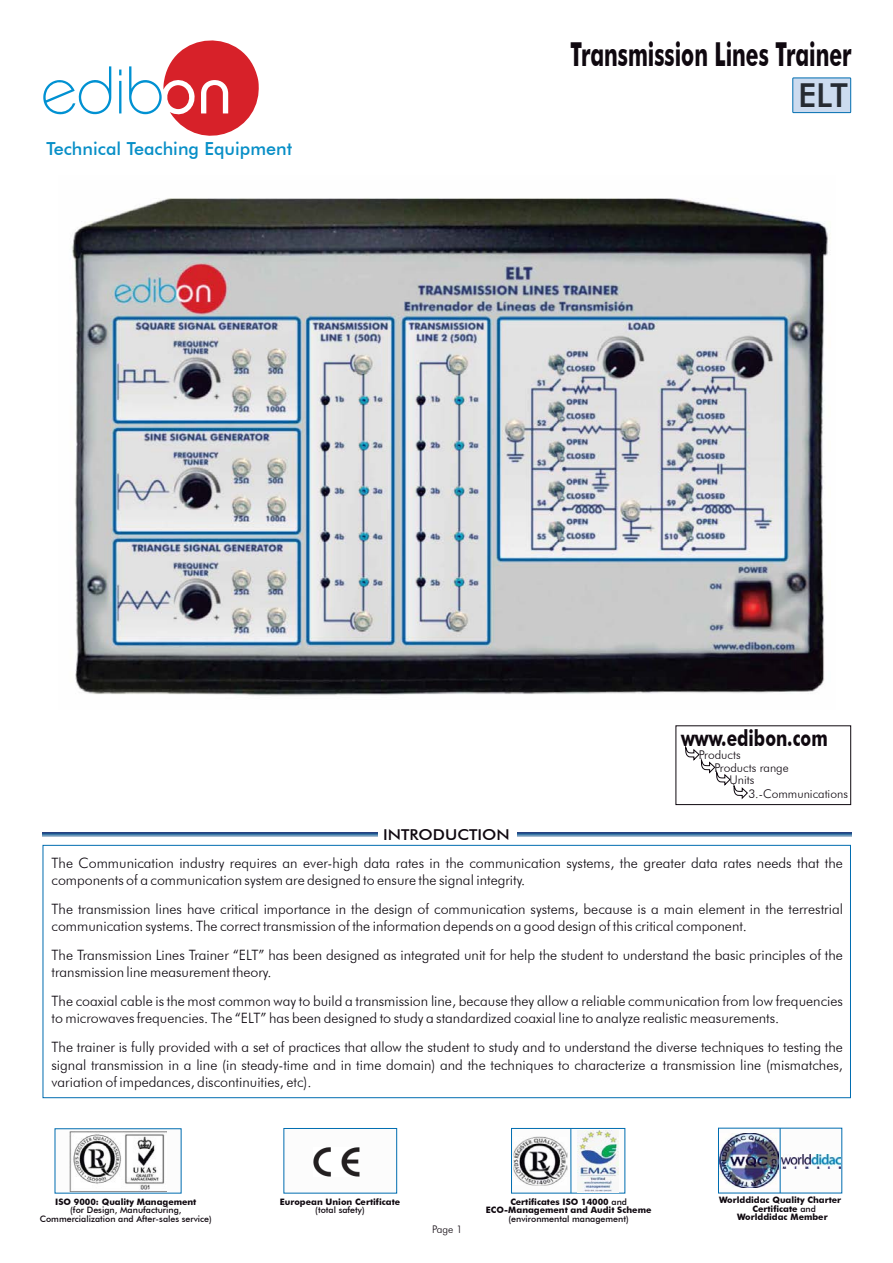
<style>
.page{position:relative;width:893px;height:1263px;background:#fff}
.page>*{position:absolute;margin:0;border:0;box-sizing:border-box;transform-origin:0 0}
.t1{font:700 33px "Futura BT";color:#0f080f;scale:.63 1}
.t2{font:500 33px "Futura BT";color:#262b32}
.t3{font:700 22.5px "Futura BT";color:#0f080f;scale:.77 1}
.t4{font:500 18px "Futura BT";color:#088fc7}
.t5{font:500 15px "Futura BT";color:#0f080f;scale:1.1 1}
.t6{font:300 14.25px/17.1px "Futura BT";color:#0d080f}
.t7{font:300 12px "Futura BT";color:#0f080f}
.t8{font:300 10.5px "Futura BT";color:#0f080f}
.t9{font:700 8.85px/8.6px "Futura BT";color:#0f080f;text-align:center}
.t10{font:500 8.85px/8.6px "Futura BT";color:#0f080f;text-align:center}
.s1{font-weight:500}
</style>
<div class="page">
<div style="left:793px;top:78px;width:58px;height:35px;background:#ccdbef"></div>
<div style="left:792px;top:78px;width:59px;height:35px;border:1px solid #006db0"></div>
<svg style="left:43px;top:66px;width:68px;height:49px"></svg>
<svg style="left:119px;top:70px;width:2px;height:43px"></svg>
<svg style="left:129px;top:40px;width:130px;height:96px"></svg>
<img style="left:69px;top:1131px;width:97px;height:61px">
<div style="left:283px;top:1128px;width:114px;height:66px;border:1px solid #006db0"></div>
<img style="left:313px;top:1147px;width:47px;height:30px">
<div style="left:511px;top:1128px;width:114px;height:66px;border:1px solid #006db0"></div>
<img style="left:513px;top:1136px;width:54px;height:50px">
<hr style="left:570px;top:1129px;width:1px;height:64px;background:#006db0">
<img style="left:578px;top:1130px;width:41px;height:62px">
<div style="left:675px;top:725px;width:176px;height:80px;border:1px solid #0f080f"></div>
<svg style="left:685px;top:745px;width:63px;height:54px"></svg>
<div style="left:43px;top:845px;width:808px;height:253px;border:1px solid #006db0"></div>
<svg style="left:43px;top:833px;width:335px;height:4px"></svg>
<svg style="left:517px;top:833px;width:334px;height:4px"></svg>
<img style="left:720px;top:1133px;width:59px;height:55px">
<hr style="left:780px;top:1128px;width:1px;height:65px;background:#006db0">
<img style="left:782px;top:1154px;width:58px;height:15px">
<img style="left:71px;top:198px;width:757px;height:498px">
<h1 class="t1" style="left:570px;top:35px;width:448px">Transmission Lines Trainer</h1>
<p class="t4" style="left:46px;top:137px;width:247px">Technical Teaching Equipment</p>
<h1 class="t2" style="left:798px;top:75px;width:51px">ELT</h1>
<h2 class="t3" style="left:681px;top:724px;width:192px">www.edibon.com</h2>
<p class="t7" style="left:699px;top:748px;width:43px">Products</p>
<p class="t7" style="left:714px;top:760px;width:76px">Products range</p>
<p class="t7" style="left:729px;top:773px;width:26px">Units</p>
<p class="t7" style="left:748px;top:786px;width:101px">3.-Communications</p>
<p class="t5" style="left:383px;top:825px;width:117px">INTRODUCTION</p>
<p class="t6" style="left:52px;top:854px;width:793px">The Communication industry requires an ever-high data rates in the communication systems, the greater data rates needs that the components of a communication system are designed to ensure the signal integrity.</p>
<p class="t6" style="left:52px;top:900px;width:793px">The transmission lines have critical importance in the design of communication systems, because is a main element in the terrestrial communication systems. The correct transmission of the information depends on a good design of this critical component.</p>
<p class="t6" style="left:52px;top:946px;width:793px">The Transmission Lines Trainer “ELT” has been designed as integrated unit for help the student to understand the basic principles of the transmission line measurement theory.</p>
<p class="t6" style="left:52px;top:993px;width:793px">The coaxial cable is the most common way to build a transmission line, because they allow a reliable communication from low frequencies to microwaves frequencies. The “ELT” has been designed to study a standardized coaxial line to analyze realistic measurements.</p>
<p class="t6" style="left:51px;top:1039px;width:793px;text-align:justify">The trainer is fully provided with a set of practices that allow the student to study and to understand the diverse techniques to testing the signal transmission in a line (in steady-time and in time domain) and the techniques to characterize a transmission line (mismatches, variation of impedances, discontinuities, etc).</p>
<p class="t9" style="left:280px;top:1197px;width:122px">European Union Certificate</p>
<p class="t10" style="left:315px;top:1206px;width:51px">(total safety)</p>
<p class="t9" style="left:55px;top:1197px;width:143px">ISO 9000: Quality Management</p>
<p class="t10" style="left:40px;top:1206px;width:174px">(for Design, Manufacturing,<br>Commercialization and After-sales service)</p>
<p class="t9" style="left:486px;top:1197px;width:167px">Certificates ISO 14000 <span class="s1">and<br></span>ECO-Management and Audit Scheme</p>
<p class="t10" style="left:509px;top:1214px;width:122px">(environmental management)</p>
<p class="t8" style="left:432px;top:1223px;width:32px">Page 1</p>
<p class="t9" style="left:719px;top:1196px;width:124px">Worlddidac Quality Charter</p>
<p class="t9" style="left:752px;top:1204px;width:65px">Certificate <span class="s1">and</span></p>
<p class="t9" style="left:737px;top:1212px;width:92px">Worlddidac Member</p>
</div>
